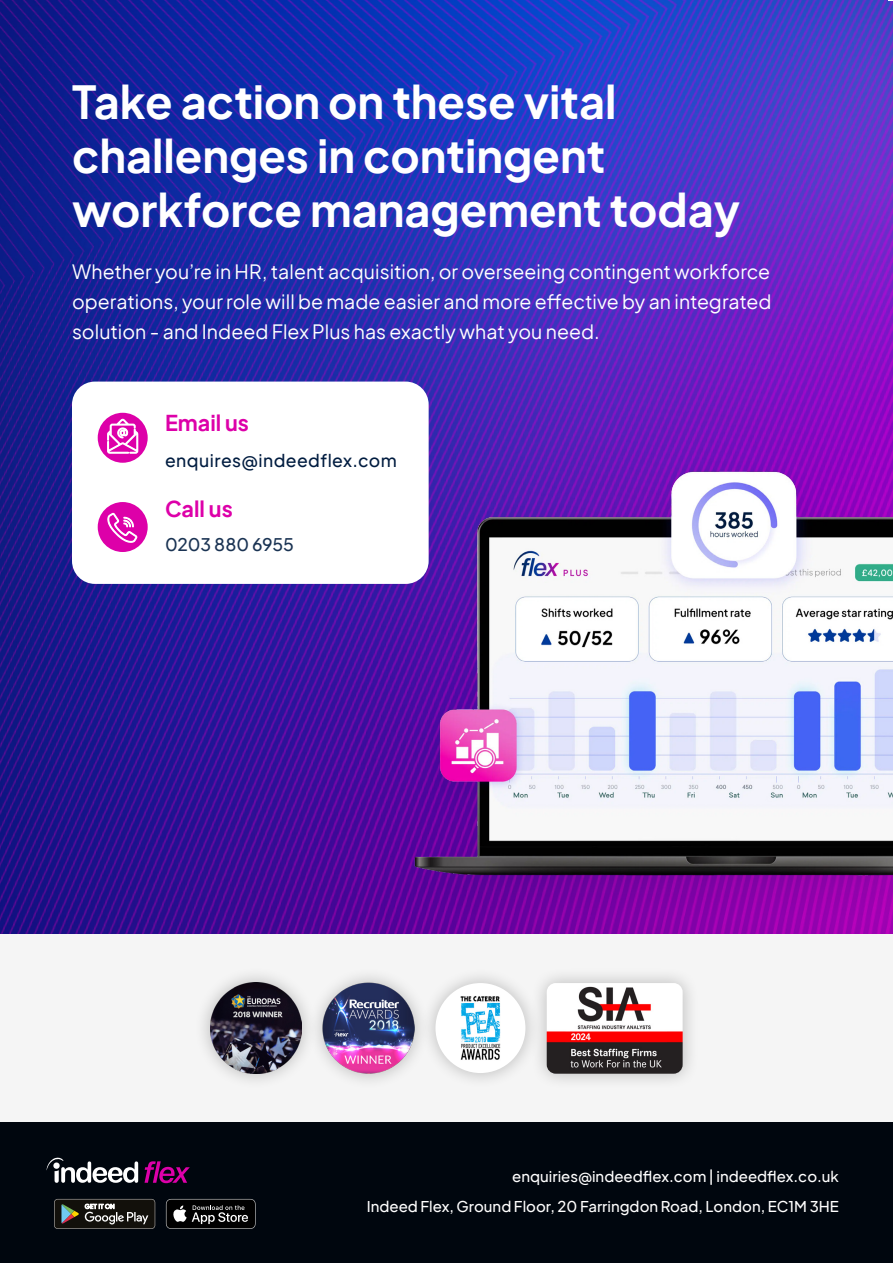
<style>
.page{position:relative;width:893px;height:1263px;background:#fff}
.page>*{position:absolute;margin:0;border:0;box-sizing:border-box;transform-origin:0 0}
.t1{font:700 45px/54.2px "Plus Jakarta Sans";color:#fff}
.t2{font:700 21.6px "Plus Jakarta Sans";color:#dd00a9}
.t3{font:19.5px/30px "Plus Jakarta Sans";color:#fff;text-align:justify}
.t4{font:500 17.55px "Plus Jakarta Sans";letter-spacing:.025em;color:#001c40}
.t5{font:500 17.55px "Plus Jakarta Sans";letter-spacing:-.01em;color:#1a3353}
.t6{font:500 15px/30px "Plus Jakarta Sans";color:#fff;text-align:right}
</style>
<div class="page">
<img style="left:0;top:0;width:893px;height:934px">
<div style="left:0;top:934px;width:893px;height:189px;background:#f5f5f5"></div>
<div style="left:419px;top:967px;width:123px;height:122px;background:#000;opacity:.25"></div>
<div style="left:435px;top:983px;width:90px;height:90px;background:#fff;border-radius:50%"></div>
<img style="left:460px;top:996px;width:41px;height:64px">
<div style="left:194px;top:966px;width:124px;height:124px;background:#000;opacity:.25"></div>
<img style="left:210px;top:982px;width:92px;height:92px">
<div style="left:307px;top:966px;width:123px;height:124px;background:#000;opacity:.25"></div>
<img style="left:323px;top:982px;width:91px;height:92px">
<div style="left:530px;top:966px;width:170px;height:124px;background:#000;opacity:.25"></div>
<img style="left:547px;top:983px;width:136px;height:91px">
<div style="left:384px;top:453px;width:509px;height:470px;background:#001c40;opacity:.1"></div>
<img style="left:411px;top:410px;width:482px;height:496px">
<div style="left:0;top:1123px;width:893px;height:140px;background:#00060e"></div>
<svg style="left:47px;top:1157px;width:91px;height:26px"></svg>
<svg style="left:145px;top:1161px;width:45px;height:22px"></svg>
<svg style="left:54px;top:1199px;width:101px;height:30px;background:#3c3b36"></svg>
<svg style="left:166px;top:1199px;width:90px;height:30px"></svg>
<div style="left:72px;top:382px;width:357px;height:202px;background:#fff;border-radius:23px"></div>
<div style="left:98px;top:413px;width:50px;height:50px;background:#dd00a9;border-radius:50%"></div>
<svg style="left:107px;top:419px;width:31px;height:35px"></svg>
<div style="left:98px;top:502px;width:50px;height:50px;background:#dd00a9;border-radius:50%"></div>
<svg style="left:107px;top:513px;width:30px;height:30px"></svg>
<h1 class="t1" style="left:72px;top:70px;width:670px">Take action on these vital challenges in contingent workforce management today</h1>
<p class="t3" style="left:72px;top:255px;width:701px">Whether you’re in HR, talent acquisition, or overseeing contingent workforce operations, your role will be made easier and more effective by an integrated solution - and Indeed Flex Plus has exactly what you need.</p>
<p class="t2" style="left:165px;top:403px;width:85px">Email us</p>
<p class="t4" style="left:165px;top:446px;width:233px">enquires@indeedflex.com</p>
<p class="t2" style="left:165px;top:490px;width:69px">Call us</p>
<p class="t5" style="left:165px;top:529px;width:131px">0203 880 6955</p>
<p class="t6" style="left:367px;top:1159px;width:474px">enquiries@indeedflex.com | indeedflex.co.uk<br>Indeed Flex, Ground Floor, 20 Farringdon Road, London, EC1M 3HE</p>
</div>
